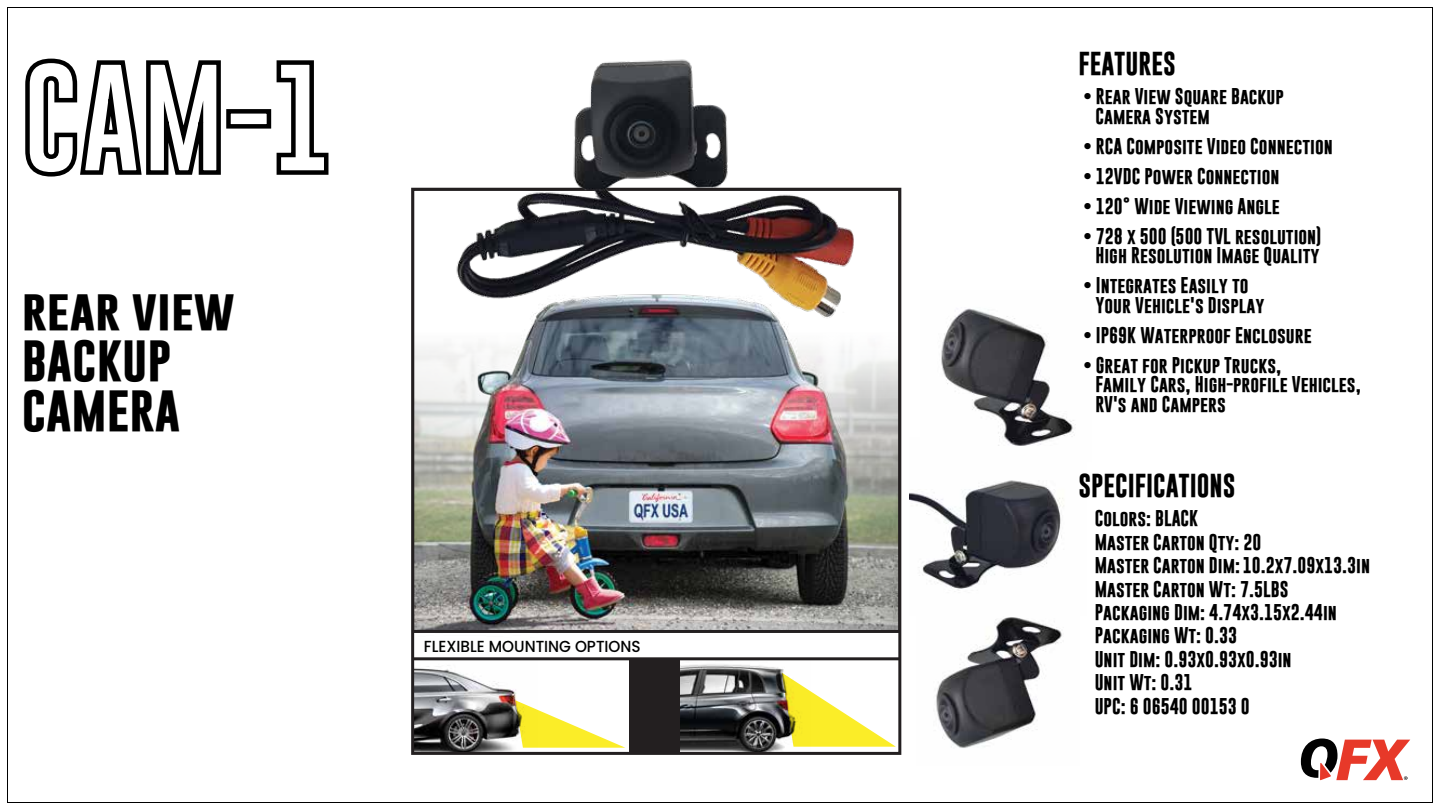
<style>
.page{position:relative;width:1440px;height:810px;background:#fff}
.page>*{position:absolute;margin:0;border:0;box-sizing:border-box;transform-origin:0 0}
.t1{font:700 42px/50.4px "Gobold";color:#000;scale:1.12 1}
.t2{font:700 24px "Gobold";color:#000}
.t3{font:700 16.5px/19.5px "Gobold";color:#010101}
.t4{font:700 16.5px/23.4px "Gobold";color:#000}
.t5{font:500 16.05px "Poppins";color:#000100;scale:.95 1}
</style>
<div class="page">
<img style="left:936px;top:617px;width:126px;height:131px">
<img style="left:909px;top:480px;width:155px;height:110px">
<img style="left:941px;top:308px;width:135px;height:138px">
<svg style="left:25px;top:58px;width:196px;height:119px"></svg>
<div style="left:226px;top:109px;width:45px;height:20px;border:4px solid #000"></div>
<svg style="left:276px;top:60px;width:53px;height:115px"></svg>
<svg style="left:1301px;top:739px;width:109px;height:41px"></svg>
<img style="left:680px;top:664px;width:105px;height:86px">
<div style="left:677px;top:658px;width:223px;height:95px;border:2px solid #878a8e"></div>
<svg style="left:415px;top:660px;width:214px;height:91px"></svg>
<svg style="left:782px;top:673px;width:114px;height:74px"></svg>
<hr style="left:413px;top:657px;width:487px;height:3px;background:#231f20">
<img style="left:415px;top:341px;width:482px;height:292px">
<div style="left:411px;top:188px;width:490px;height:567px;border:3px solid #231f20"></div>
<img style="left:447px;top:59px;width:433px;height:282px">
<div style="left:629px;top:659px;width:50px;height:94px;background:#231f20"></div>
<h1 class="t1" style="left:22px;top:285px;width:192px">rear view<br>BACKUP<br>CAMERA</h1>
<p class="t5" style="left:424px;top:637px;width:230px">FLEXIBLE MOUNTING OPTIONS</p>
<h2 class="t2" style="left:1078px;top:48px;width:99px">FEATURES</h2>
<p class="t3" style="left:1095px;top:87px;width:190px;text-indent:-12px">• Rear View Square Backup<br>Camera System</p>
<p class="t3" style="left:1083px;top:136px;width:251px">• RCA Composite Video Connection</p>
<p class="t3" style="left:1083px;top:166px;width:198px">• 12VDC Power Connection</p>
<p class="t3" style="left:1083px;top:196px;width:198px">• 120° Wide Viewing Angle</p>
<p class="t3" style="left:1083px;top:226px;width:239px;text-align:right">• 728 x 500 (500 TVL resolution)<br>High Resolution Image Quality</p>
<p class="t3" style="left:1095px;top:276px;width:171px;text-indent:-12px">• Integrates Easily to<br>Your Vehicle's Display</p>
<p class="t3" style="left:1083px;top:325px;width:230px">• IP69K Waterproof Enclosure</p>
<p class="t3" style="left:1095px;top:355px;width:267px;text-indent:-12px">• Great for Pickup Trucks,<br>Family Cars, High-profile Vehicles,<br>RV's and Campers</p>
<h2 class="t2" style="left:1078px;top:470px;width:158px">SPECIFICATIONS</h2>
<p class="t4" style="left:1094px;top:507px;width:277px">Colors: BLACK<br>Master Carton Qty: 20<br>Master Carton Dim: 10.2x7.09x13.3in<br>Master Carton Wt: 7.5LBS<br>Packaging Dim: 4.74x3.15x2.44in<br>Packaging Wt: 0.33<br>Unit Dim: 0.93x0.93x0.93in<br>Unit Wt: 0.31<br>UPC: 6 06540 00153 0</p>
</div>
